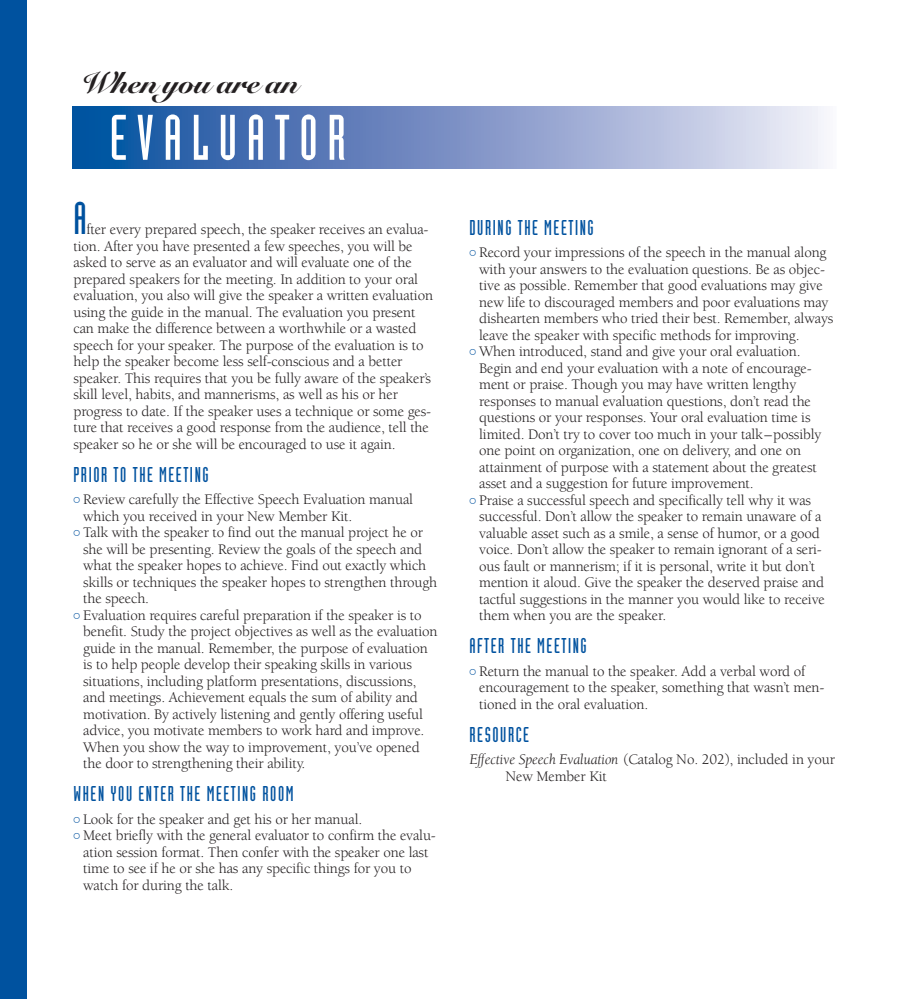
<style>
.page{position:relative;width:909px;height:999px;background:#fff}
.page>*{position:absolute;margin:0;border:0;box-sizing:border-box;transform-origin:0 0}
.t1{font:63px "Industria Solid";letter-spacing:.15em;color:#fff}
.t2{font:45px "Industria Solid";color:#00529f}
.t3{font:30px "Snell Roundhand Black Script";color:#231f20}
.t4{font:21px "Industria Solid";letter-spacing:.075em;color:#00529f}
.t5{font:15px/16.5px "Berkeley";letter-spacing:-.01em;color:#231f20}
.s1{font-style:italic}
</style>
<div class="page">
<div style="left:0;top:0;width:26px;height:999px;background:#00529f"></div>
<svg style="left:72px;top:106px;width:752px;height:62px;background:#7a96c7"></svg>
<h3 class="t3" style="left:74px;top:72px;width:218px">When you are an</h3>
<h1 class="t1" style="left:110px;top:115px;width:238px">EVALUATOR</h1>
<h2 class="t2" style="left:74px;top:202px;width:15px">A</h2>
<p class="t5" style="left:74px;top:223px;width:361px;text-indent:13px">fter every prepared speech, the speaker receives an evalua&shy;tion. After you have presented a few speeches, you will be asked to serve as an evaluator and will evaluate one of the prepared speakers for the meeting. In addition to your oral evaluation, you also will give the speaker a written evaluation using the guide in the manual. The evaluation you present can make the difference between a worthwhile or a wasted speech for your speaker. The purpose of the evaluation is to help the speaker become less self-conscious and a better speaker. This requires that you be fully aware of the speaker’s skill level, habits, and mannerisms, as well as his or her progress to date. If the speaker uses a technique or some ges&shy;ture that receives a good response from the audience, tell the speaker so he or she will be encouraged to use it again.</p>
<h3 class="t4" style="left:74px;top:467px;width:137px">PRIOR TO THE MEETING</h3>
<p class="t5" style="left:83px;top:493px;width:356px">Review carefully the Effective Speech Evaluation manual which you received in your New Member Kit.<br>Talk with the speaker to find out the manual project he or she will be presenting. Review the goals of the speech and what the speaker hopes to achieve. Find out exactly which skills or techniques the speaker hopes to strengthen through the speech.<br>Evaluation requires careful preparation if the speaker is to benefit. Study the project objectives as well as the evaluation guide in the manual. Remember, the purpose of evaluation is to help people develop their speaking skills in various situations, including platform presentations, discussions, and meetings. Achievement equals the sum of ability and motivation. By actively listening and gently offering useful advice, you motivate members to work hard and improve.<br>When you show the way to improvement, you’ve opened the door to strengthening their ability.</p>
<h3 class="t4" style="left:74px;top:786px;width:222px">WHEN YOU ENTER THE MEETING ROOM</h3>
<p class="t5" style="left:83px;top:812px;width:354px">Look for the speaker and get his or her manual.<br>Meet briefly with the general evaluator to confirm the evalu&shy;ation session format. Then confer with the speaker one last time to see if he or she has any specific things for you to watch for during the talk.</p>
<h3 class="t4" style="left:470px;top:220px;width:126px">DURING THE MEETING</h3>
<p class="t5" style="left:479px;top:246px;width:356px">Record your impressions of the speech in the manual along with your answers to the evaluation questions. Be as objec&shy;tive as possible. Remember that good evaluations may give new life to discouraged members and poor evaluations may dishearten members who tried their best. Remember, always leave the speaker with specific methods for improving.<br>When introduced, stand and give your oral evaluation.<br>Begin and end your evaluation with a note of encourage&shy;ment or praise. Though you may have written lengthy responses to manual evaluation questions, don’t read the questions or your responses. Your oral evaluation time is limited. Don’t try to cover too much in your talk–possibly one point on organization, one on delivery, and one on attainment of purpose with a statement about the greatest asset and a suggestion for future improvement.<br>Praise a successful speech and specifically tell why it was successful. Don’t allow the speaker to remain unaware of a valuable asset such as a smile, a sense of humor, or a good voice. Don’t allow the speaker to remain ignorant of a seri&shy;ous fault or mannerism; if it is personal, write it but don’t mention it aloud. Give the speaker the deserved praise and tactful suggestions in the manner you would like to receive them when you are the speaker.</p>
<h3 class="t4" style="left:470px;top:638px;width:119px">AFTER THE MEETING</h3>
<p class="t5" style="left:479px;top:664px;width:347px">Return the manual to the speaker. Add a verbal word of encouragement to the speaker, something that wasn’t men&shy;tioned in the oral evaluation.</p>
<h3 class="t4" style="left:470px;top:727px;width:61px">RESOURCE</h3>
<p class="t5" style="left:506px;top:753px;width:331px;text-indent:-36px"><span class="s1">Effective Speech Evaluation</span> (Catalog No. 202), included in your<br>New Member Kit</p>
</div>
